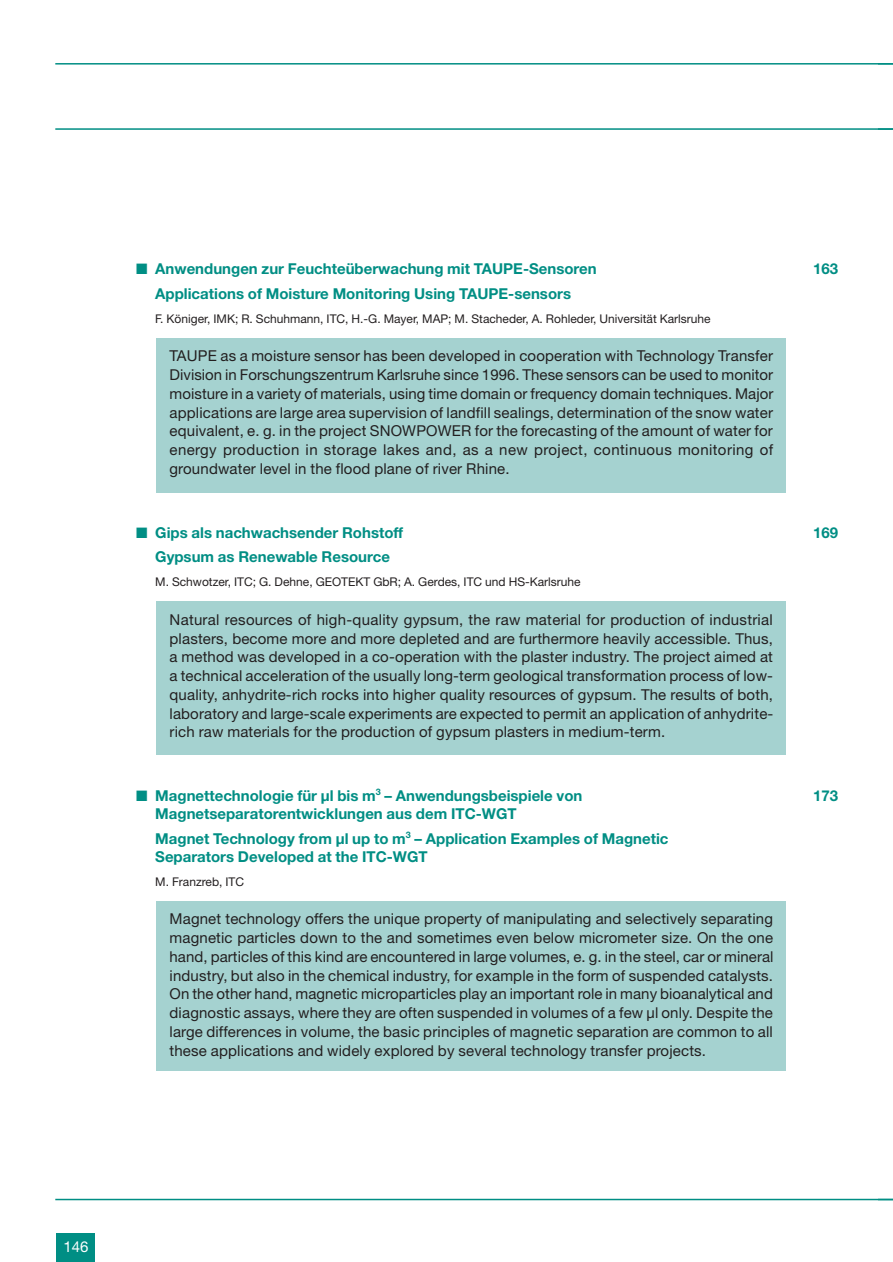
<style>
.page{position:relative;width:893px;height:1262px;background:#fff}
.page>*{position:absolute;margin:0;border:0;box-sizing:border-box;transform-origin:0 0}
.t1{font:15px/18.8px "Helvetica Neue";letter-spacing:.01em;color:#231f20;text-align:justify}
.t2{font:700 15px/24.5px "Helvetica Neue";color:#008e84}
.t3{font:15px "Helvetica Neue";color:#fff}
.t4{font:12px "Helvetica Neue";color:#231f20}
</style>
<div class="page">
<hr style="left:55px;top:63px;width:837px;height:2px;background:#008e84">
<hr style="left:55px;top:128px;width:837px;height:2px;background:#008e84">
<hr style="left:55px;top:1198px;width:837px;height:2px;background:#008e84">
<div style="left:57px;top:1233px;width:38px;height:29px;background:#008e84"></div>
<div style="left:157px;top:901px;width:628px;height:169px;background:#a5d2d0"></div>
<div style="left:157px;top:601px;width:628px;height:154px;background:#a5d2d0"></div>
<div style="left:157px;top:338px;width:628px;height:155px;background:#a5d2d0"></div>
<p class="t2" style="left:136px;top:258px;width:462px">■ Anwendungen zur Feuchteüberwachung mit TAUPE-Sensoren</p>
<p class="t2" style="left:813px;top:258px;width:27px">163</p>
<p class="t2" style="left:155px;top:282px;width:417px">Applications of Moisture Monitoring Using TAUPE-sensors</p>
<p class="t4" style="left:155px;top:314px;width:557px">F. Königer, IMK; R. Schuhmann, ITC, H.-G. Mayer, MAP; M. Stacheder, A. Rohleder, Universität Karlsruhe</p>
<p class="t1" style="left:169px;top:348px;width:605px">TAUPE as a moisture sensor has been developed in cooperation with Technology Transfer Division in Forschungszentrum Karlsruhe since 1996. These sensors can be used to monitor moisture in a variety of materials, using time domain or frequency domain techniques. Major applications are large area supervision of landfill sealings, determination of the snow water equivalent, e. g. in the project SNOWPOWER for the forecasting of the amount of water for energy production in storage lakes and, as a new project, continuous monitoring of groundwater level in the flood plane of river Rhine.</p>
<p class="t2" style="left:136px;top:522px;width:269px">■ Gips als nachwachsender Rohstoff</p>
<p class="t2" style="left:813px;top:522px;width:27px">169</p>
<p class="t2" style="left:155px;top:546px;width:236px">Gypsum as Renewable Resource</p>
<p class="t4" style="left:155px;top:578px;width:427px">M. Schwotzer, ITC; G. Dehne, GEOTEKT GbR; A. Gerdes, ITC und HS-Karlsruhe</p>
<p class="t1" style="left:169px;top:611px;width:605px">Natural resources of high-quality gypsum, the raw material for production of industrial plasters, become more and more depleted and are furthermore heavily accessible. Thus, a method was developed in a co-operation with the plaster industry. The project aimed at a technical acceleration of the usually long-term geological transformation process of low&shy;quality, anhydrite-rich rocks into higher quality resources of gypsum. The results of both, laboratory and large-scale experiments are expected to permit an application of anhydrite&shy;rich raw materials for the production of gypsum plasters in medium-term.</p>
<p class="t2" style="left:136px;top:785px;width:448px">■ Magnettechnologie für µl bis m<sup>3</sup> – Anwendungsbeispiele von</p>
<p class="t2" style="left:813px;top:785px;width:27px">173</p>
<p class="t2" style="left:155px;top:803px;width:514px">Magnetseparatorentwicklungen aus dem ITC-WGT<br>Magnet Technology from µl up to m<sup>3</sup> – Application Examples of Magnetic</p>
<p class="t2" style="left:155px;top:845px;width:274px">Separators Developed at the ITC-WGT</p>
<p class="t4" style="left:155px;top:877px;width:90px">M. Franzreb, ITC</p>
<p class="t1" style="left:169px;top:911px;width:605px">Magnet technology offers the unique property of manipulating and selectively separating magnetic particles down to the and sometimes even below micrometer size. On the one hand, particles of this kind are encountered in large volumes, e. g. in the steel, car or mineral industry, but also in the chemical industry, for example in the form of suspended catalysts.<br>On the other hand, magnetic microparticles play an important role in many bioanalytical and diagnostic assays, where they are often suspended in volumes of a few µl only. Despite the large differences in volume, the basic principles of magnetic separation are common to all these applications and widely explored by several technology transfer projects.</p>
<p class="t3" style="left:63px;top:1241px;width:27px">146</p>
</div>
